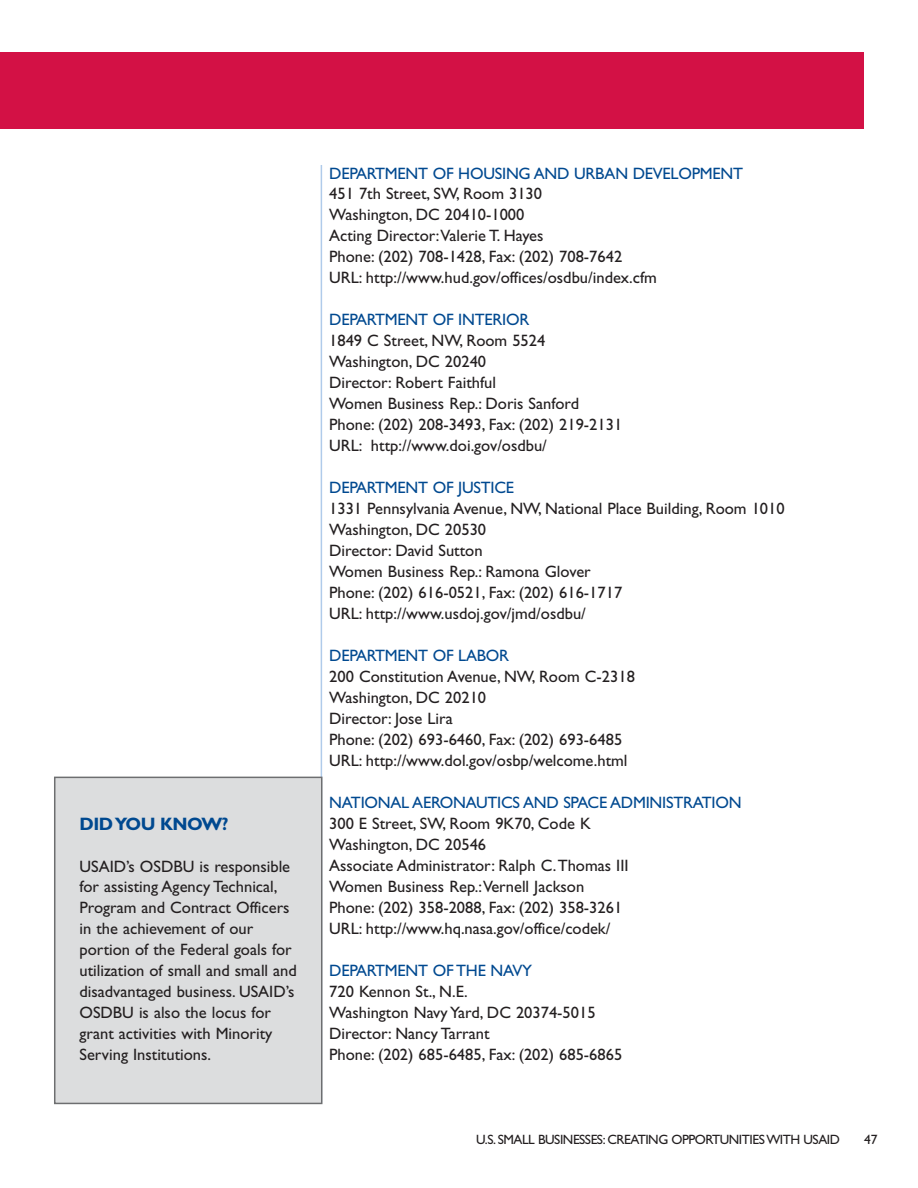
<style>
.page{position:relative;width:918px;height:1188px;background:#fff}
.page>*{position:absolute;margin:0;border:0;box-sizing:border-box;transform-origin:0 0}
.t1{font:700 18px "Gill Sans";letter-spacing:-.03em;color:#004990}
.t2{font:16.5px/21px "Gill Sans";color:#231f20}
.t3{font:16.5px "Gill Sans";letter-spacing:-.015em;color:#004990}
.t4{font:13.5px "Gill Sans";letter-spacing:-.035em;color:#231f20}
</style>
<div class="page">
<hr style="left:321px;top:165px;width:1px;height:937px;background:#b0cbea">
<div style="left:0;top:52px;width:864px;height:77px;background:#d31145"></div>
<div style="left:55px;top:777px;width:267px;height:326px;background:#dcddde"></div>
<div style="left:54px;top:777px;width:268px;height:327px;border:2px solid #6d6e70"></div>
<p class="t1" style="left:79px;top:817px;width:151px">DID YOU KNOW?</p>
<p class="t2" style="left:79px;top:857px;width:219px">USAID’s OSDBU is responsible for assisting Agency Technical,<br>Program and Contract Officers in the achievement of our portion of the Federal goals for utilization of small and small and disadvantaged business. USAID’s<br>OSDBU is also the locus for grant activities with Minority<br>Serving Institutions.</p>
<p class="t3" style="left:329px;top:167px;width:415px">DEPARTMENT OF HOUSING AND URBAN DEVELOPMENT</p>
<p class="t2" style="left:329px;top:185px;width:329px">451 7th Street, SW, Room 3130<br>Washington, DC 20410-1000<br>Acting Director:Valerie T. Hayes<br>Phone: (202) 708-1428, Fax: (202) 708-7642<br>URL: http://www.hud.gov/offices/osdbu/index.cfm</p>
<p class="t3" style="left:329px;top:314px;width:202px">DEPARTMENT OF INTERIOR</p>
<p class="t2" style="left:329px;top:332px;width:295px">1849 C Street, NW, Room 5524<br>Washington, DC 20240<br>Director: Robert Faithful<br>Women Business Rep.: Doris Sanford<br>Phone: (202) 208-3493, Fax: (202) 219-2131<br>URL: http://www.doi.gov/osdbu/</p>
<p class="t3" style="left:329px;top:482px;width:186px">DEPARTMENT OF JUSTICE</p>
<p class="t2" style="left:329px;top:500px;width:457px">1331 Pennsylvania Avenue, NW, National Place Building, Room 1010<br>Washington, DC 20530<br>Director: David Sutton<br>Women Business Rep.: Ramona Glover<br>Phone: (202) 616-0521, Fax: (202) 616-1717<br>URL: http://www.usdoj.gov/jmd/osdbu/</p>
<p class="t3" style="left:329px;top:650px;width:182px">DEPARTMENT OF LABOR</p>
<p class="t2" style="left:329px;top:668px;width:307px">200 Constitution Avenue, NW, Room C-2318<br>Washington, DC 20210<br>Director: Jose Lira<br>Phone: (202) 693-6460, Fax: (202) 693-6485<br>URL: http://www.dol.gov/osbp/welcome.html</p>
<p class="t3" style="left:329px;top:797px;width:414px">NATIONAL AERONAUTICS AND SPACE ADMINISTRATION</p>
<p class="t2" style="left:329px;top:815px;width:301px">300 E Street, SW, Room 9K70, Code K Washington, DC 20546<br>Associate Administrator: Ralph C.Thomas III Women Business Rep.:Vernell Jackson Phone: (202) 358-2088, Fax: (202) 358-3261<br>URL: http://www.hq.nasa.gov/office/codek/</p>
<p class="t3" style="left:329px;top:965px;width:205px">DEPARTMENT OF THE NAVY</p>
<p class="t2" style="left:329px;top:983px;width:295px">720 Kennon St., N.E.<br>Washington Navy Yard, DC 20374-5015<br>Director: Nancy Tarrant<br>Phone: (202) 685-6485, Fax: (202) 685-6865</p>
<p class="t4" style="left:476px;top:1135px;width:365px">U.S. SMALL BUSINESSES: CREATING OPPORTUNITIES WITH USAID</p>
<p class="t4" style="left:864px;top:1135px;width:15px">47</p>
</div>
